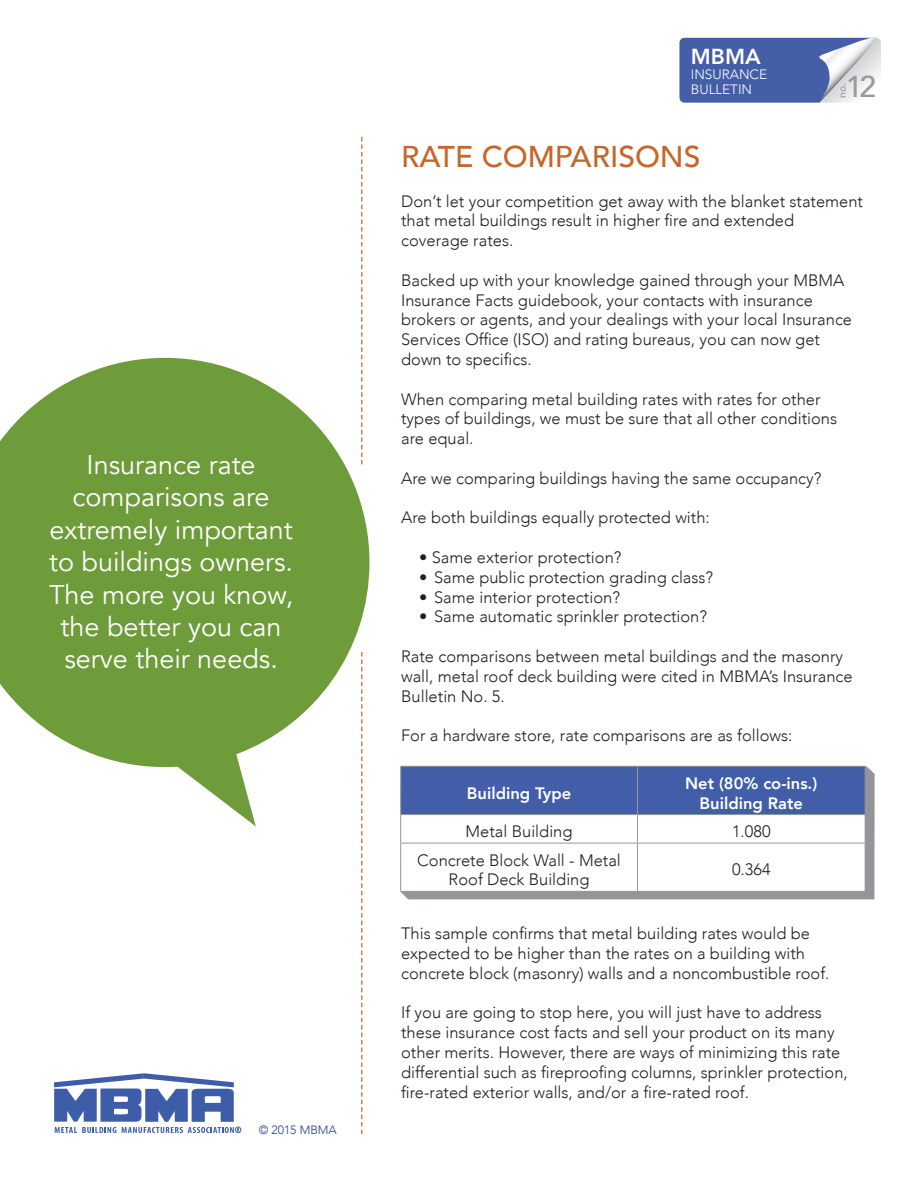
<style>
.page{position:relative;width:918px;height:1188px;background:#fff}
.page>*{position:absolute;margin:0;border:0;box-sizing:border-box;transform-origin:0 0}
.t1{font:500 30px "Avenir";color:#c6672a}
.Body_Text{font:500 30px "Avenir";color:#99999c}
.Body_Text-2{font:27px/32.4px "Avenir";color:#fff;text-align:center}
.Body_Text-3{font:800 21.75px "Avenir";color:#fff}
.Body_Text-4{font:300 16.5px/19.8px "Avenir";color:#231f20}
.Body_Text-5{font:800 16.5px "Avenir";color:#fff}
.Body_Text-6{font:300 13.5px/15.3px "Avenir";color:#fff}
.Body_Text-7{font:300 12px "Avenir";color:#253f8e}
.Body_Text-8{font:500 10.5px "Avenir";color:#99999c}
</style>
<div class="page">
<svg style="left:0;top:358px;width:369px;height:468px;fill:#6f9c3a"></svg>
<svg style="left:679px;top:37px;width:202px;height:66px;background:#6f82b8"></svg>
<svg style="left:54px;top:1073px;width:187px;height:60px"></svg>
<svg style="left:361px;top:652px;width:2px;height:482px"></svg>
<svg style="left:361px;top:137px;width:2px;height:327px"></svg>
<div style="left:401px;top:766px;width:474px;height:133px;background:#939598"></div>
<svg style="left:400px;top:766px;width:466px;height:125px"></svg>
<hr style="left:400px;top:843px;width:237px;height:1px;background:#939598">
<hr style="left:400px;top:843px;width:1px;height:48px;background:#939598">
<hr style="left:637px;top:843px;width:229px;height:1px;background:#939598">
<hr style="left:637px;top:843px;width:1px;height:48px;background:#939598">
<hr style="left:865px;top:843px;width:1px;height:48px;background:#939598">
<hr style="left:400px;top:891px;width:237px;height:1px;background:#939598">
<hr style="left:637px;top:891px;width:229px;height:1px;background:#939598">
<p class="Body_Text-2" style="left:49px;top:449px;width:246px">Insurance rate comparisons are extremely important to buildings owners.<br>The more you know, the better you can serve their needs.</p>
<p class="Body_Text-7" style="left:259px;top:1123px;width:79px">© 2015 MBMA</p>
<p class="Body_Text-3" style="left:691px;top:39px;width:71px">MBMA</p>
<p class="Body_Text-6" style="left:691px;top:67px;width:78px">INSURANCE<br>BULLETIN</p>
<p class="Body_Text" style="left:846px;top:60px;width:32px">12</p>
<p class="Body_Text-8" style="left:833px;top:98px;width:16px;rotate:-90deg">no.</p>
<p class="t1" style="left:401px;top:131px;width:301px">RATE COMPARISONS</p>
<p class="Body_Text-4" style="left:401px;top:191px;width:464px">Don’t let your competition get away with the blanket statement that metal buildings result in higher fire and extended coverage rates.</p>
<p class="Body_Text-4" style="left:401px;top:270px;width:452px">Backed up with your knowledge gained through your MBMA Insurance Facts guidebook, your contacts with insurance brokers or agents, and your dealings with your local Insurance Services Office (ISO) and rating bureaus, you can now get down to specifics.</p>
<p class="Body_Text-4" style="left:401px;top:389px;width:438px">When comparing metal building rates with rates for other types of buildings, we must be sure that all other conditions are equal.</p>
<p class="Body_Text-4" style="left:401px;top:468px;width:422px">Are we comparing buildings having the same occupancy?</p>
<p class="Body_Text-4" style="left:401px;top:508px;width:310px">Are both buildings equally protected with:</p>
<p class="Body_Text-4" style="left:419px;top:547px;width:204px">• Same exterior protection?</p>
<p class="Body_Text-4" style="left:419px;top:567px;width:296px">• Same public protection grading class?</p>
<p class="Body_Text-4" style="left:419px;top:587px;width:202px">• Same interior protection?</p>
<p class="Body_Text-4" style="left:419px;top:607px;width:289px">• Same automatic sprinkler protection?</p>
<p class="Body_Text-4" style="left:401px;top:646px;width:453px">Rate comparisons between metal buildings and the masonry wall, metal roof deck building were cited in MBMA’s Insurance<br>Bulletin No. 5.</p>
<p class="Body_Text-4" style="left:401px;top:726px;width:393px">For a hardware store, rate comparisons are as follows:</p>
<p class="Body_Text-5" style="left:467px;top:780px;width:106px">Building Type</p>
<p class="Body_Text-5" style="left:685px;top:770px;width:134px">Net (80% co-ins.)</p>
<p class="Body_Text-5" style="left:700px;top:790px;width:105px">Building Rate</p>
<p class="Body_Text-4" style="left:466px;top:822px;width:108px">Metal Building</p>
<p class="Body_Text-4" style="left:732px;top:822px;width:40px">1.080</p>
<p class="Body_Text-4" style="left:417px;top:850px;width:205px;text-align:center">Concrete Block Wall - Metal<br>Roof Deck Building</p>
<p class="Body_Text-4" style="left:732px;top:860px;width:40px">0.364</p>
<p class="Body_Text-4" style="left:401px;top:924px;width:430px">This sample confirms that metal building rates would be expected to be higher than the rates on a building with concrete block (masonry) walls and a noncombustible roof.</p>
<p class="Body_Text-4" style="left:401px;top:1003px;width:448px">If you are going to stop here, you will just have to address these insurance cost facts and sell your product on its many other merits. However, there are ways of minimizing this rate differential such as fireproofing columns, sprinkler protection, fire-rated exterior walls, and/or a fire-rated roof.</p>
</div>
